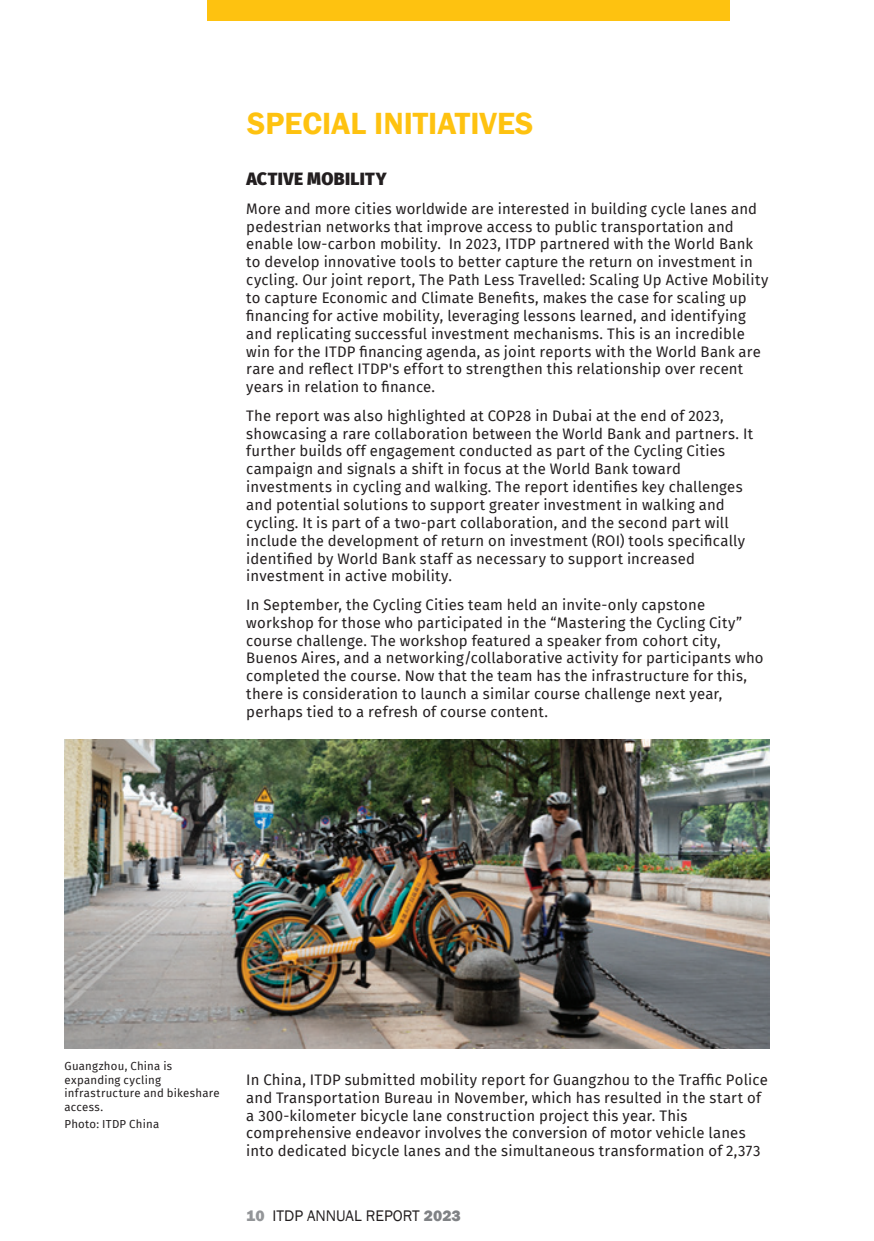
<style>
.page{position:relative;width:874px;height:1241px;background:#fff}
.page>*{position:absolute;margin:0;border:0;box-sizing:border-box;transform-origin:0 0}
.t1{font:600 31.5px "Franklin Gothic";color:#fec210}
.t2{font:900 17.5px "Fira Sans";letter-spacing:.02em;color:#231f20}
.t3{font:15.75px "Franklin Gothic";color:#231f20}
.t4{font:14.88px/17.8px "Fira Sans";letter-spacing:.01em;color:#231f20}
.t5{font:11.38px/13.7px "Fira Sans";letter-spacing:.02em;color:#231f20}
.s1{font-weight:800;color:#939598}
.s2{font-weight:800;color:#808285}
</style>
<div class="page">
<div style="left:207px;top:0;width:522px;height:21px;background:#fec210"></div>
<img style="left:64px;top:739px;width:705px;height:309px">
<h1 class="t1" style="left:247px;top:104px;width:288px">SPECIAL INITIATIVES</h1>
<p class="t2" style="left:246px;top:163px;width:142px">ACTIVE MOBILITY</p>
<p class="t4" style="left:246px;top:199px;width:523px">More and more cities worldwide are interested in building cycle lanes and pedestrian networks that improve access to public transportation and enable low-carbon mobility. In 2023, ITDP partnered with the World Bank to develop innovative tools to better capture the return on investment in cycling. Our joint report, The Path Less Travelled: Scaling Up Active Mobility to capture Economic and Climate Benefits, makes the case for scaling up financing for active mobility, leveraging lessons learned, and identifying and replicating successful investment mechanisms. This is an incredible win for the ITDP financing agenda, as joint reports with the World Bank are rare and reflect ITDP's effort to strengthen this relationship over recent years in relation to finance.</p>
<p class="t4" style="left:246px;top:406px;width:508px">The report was also highlighted at COP28 in Dubai at the end of 2023, showcasing a rare collaboration between the World Bank and partners. It further builds off engagement conducted as part of the Cycling Cities campaign and signals a shift in focus at the World Bank toward investments in cycling and walking. The report identifies key challenges and potential solutions to support greater investment in walking and cycling. It is part of a two-part collaboration, and the second part will include the development of return on investment (ROI) tools specifically identified by World Bank staff as necessary to support increased investment in active mobility.</p>
<p class="t4" style="left:246px;top:595px;width:518px">In September, the Cycling Cities team held an invite-only capstone workshop for those who participated in the “Mastering the Cycling City” course challenge. The workshop featured a speaker from cohort city, Buenos Aires, and a networking/collaborative activity for participants who completed the course. Now that the team has the infrastructure for this, there is consideration to launch a similar course challenge next year, perhaps tied to a refresh of course content.</p>
<p class="t5" style="left:64px;top:1058px;width:156px">Guangzhou, China is expanding cycling infrastructure and bikeshare access.</p>
<p class="t5" style="left:64px;top:1116px;width:96px">Photo: ITDP China</p>
<p class="t4" style="left:246px;top:1070px;width:523px">In China, ITDP submitted mobility report for Guangzhou to the Traffic Police and Transportation Bureau in November, which has resulted in the start of a 300-kilometer bicycle lane construction project this year. This comprehensive endeavor involves the conversion of motor vehicle lanes into dedicated bicycle lanes and the simultaneous transformation of 2,373</p>
<p class="t3" style="left:246px;top:1205px;width:216px"><span class="s1">10</span> ITDP ANNUAL REPORT <span class="s2">2023</span></p>
</div>
